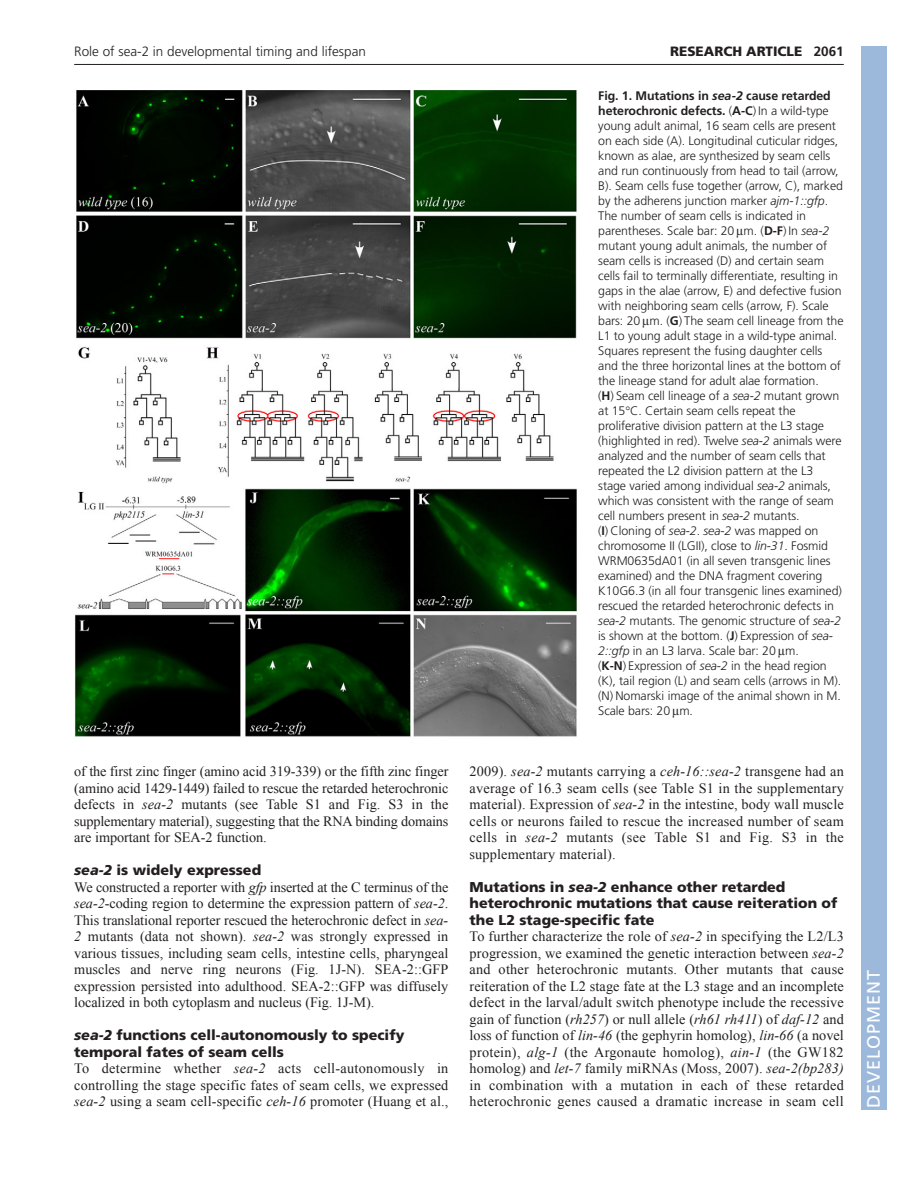
<style>
.page{position:relative;width:918px;height:1188px;background:#fff}
.page>*{position:absolute;margin:0;border:0;box-sizing:border-box;transform-origin:0 0}
.t1{font:18px "Frutiger LT Std";letter-spacing:.055em;color:#fff}
.t2{font:14.25px/16.5px "Times New Roman";letter-spacing:.01em;color:#231f20;text-align:justify}
.t3{font:900 14.25px/16.5px "Frutiger LT Std";color:#231f20}
.t4{font:300 13.5px "Frutiger LT Std";color:#231f20}
.t5{font:900 13.5px "Frutiger LT Std";color:#231f20}
.t6{font:300 12.3px/15px "Frutiger LT Std";letter-spacing:-.005em;color:#231f20}
.s1{font-weight:700}
.s2{font-weight:700;font-style:italic}
.s3{font-style:italic}
.s4{font-family:"Times New Roman";font-weight:400}
</style>
<div class="page">
<hr style="left:74px;top:64px;width:770px;height:1px;background:#231f20">
<img style="left:74px;top:90px;width:503px;height:647px">
<div style="left:861px;top:46px;width:25px;height:1064px;background:#9cb9db"></div>
<p class="t4" style="left:74px;top:46px;width:293px">Role of sea-2 in developmental timing and lifespan</p>
<p class="t5" style="left:670px;top:46px;width:175px">RESEARCH ARTICLE <span class="s1">2061</span></p>
<p class="t6" style="left:598px;top:89px;width:247px"><span class="s1">Fig. 1. Mutations in</span> <span class="s2">sea-2</span> <span class="s1">cause retarded heterochronic defects.</span> (<span class="s1">A-C</span>) In a wild-type young adult animal, 16 seam cells are present on each side (A). Longitudinal cuticular ridges, known as alae, are synthesized by seam cells and run continuously from head to tail (arrow, B). Seam cells fuse together (arrow, C), marked by the adherens junction marker <span class="s3">ajm-1::gfp</span>.<br>The number of seam cells is indicated in parentheses. Scale bar: 20 m. (<span class="s1">D-F</span>) In <span class="s3">sea-2 </span>mutant young adult animals, the number of seam cells is increased (D) and certain seam cells fail to terminally differentiate, resulting in gaps in the alae (arrow, E) and defective fusion with neighboring seam cells (arrow, F). Scale bars: 20 m. (<span class="s1">G</span>) The seam cell lineage from the L1 to young adult stage in a wild-type animal.<br>Squares represent the fusing daughter cells and the three horizontal lines at the bottom of the lineage stand for adult alae formation.<br>(<span class="s1">H</span>) Seam cell lineage of a <span class="s3">sea-2</span> mutant grown at 15<span class="s4">°</span>C. Certain seam cells repeat the proliferative division pattern at the L3 stage (highlighted in red). Twelve <span class="s3">sea-2</span> animals were analyzed and the number of seam cells that repeated the L2 division pattern at the L3 stage varied among individual <span class="s3">sea-2</span> animals, which was consistent with the range of seam cell numbers present in <span class="s3">sea-2</span> mutants.<br>(<span class="s1">I</span>) Cloning of <span class="s3">sea-2</span>. <span class="s3">sea-2</span> was mapped on chromosome II (LGII), close to <span class="s3">lin-31</span>. Fosmid WRM0635dA01 (in all seven transgenic lines examined) and the DNA fragment covering K10G6.3 (in all four transgenic lines examined) rescued the retarded heterochronic defects in <span class="s3">sea-2</span> mutants. The genomic structure of <span class="s3">sea-2 </span>is shown at the bottom. (<span class="s1">J</span>) Expression of <span class="s3">sea-2::gfp</span> in an L3 larva. Scale bar: 20 m.<br>(<span class="s1">K-N</span>) Expression of <span class="s3">sea-2</span> in the head region (K), tail region (L) and seam cells (arrows in M). (N) Nomarski image of the animal shown in M.<br>Scale bars: 20 m.</p>
<p class="t2" style="left:74px;top:763px;width:376px">of the first zinc finger (amino acid 319-339) or the fifth zinc finger (amino acid 1429-1449) failed to rescue the retarded heterochronic defects in <span class="s3">sea-2</span> mutants (see Table S1 and Fig. S3 in the supplementary material), suggesting that the RNA binding domains are important for SEA-2 function.</p>
<p class="t3" style="left:74px;top:863px;width:189px"><span class="s3">sea-2</span> is widely expressed</p>
<p class="t2" style="left:74px;top:879px;width:376px">We constructed a reporter with <span class="s3">gfp</span> inserted at the C terminus of the <span class="s3">sea-2</span>-coding region to determine the expression pattern of <span class="s3">sea-2</span>.<br>This translational reporter rescued the heterochronic defect in <span class="s3">sea-2</span> mutants (data not shown). <span class="s3">sea-2</span> was strongly expressed in various tissues, including seam cells, intestine cells, pharyngeal muscles and nerve ring neurons (Fig. 1J-N). SEA-2::GFP expression persisted into adulthood. SEA-2::GFP was diffusely localized in both cytoplasm and nucleus (Fig. 1J-M).</p>
<p class="t3" style="left:74px;top:1028px;width:332px"><span class="s3">sea-2</span> functions cell-autonomously to specify temporal fates of seam cells</p>
<p class="t2" style="left:74px;top:1060px;width:376px">To determine whether <span class="s3">sea-2</span> acts cell-autonomously in controlling the stage specific fates of seam cells, we expressed <span class="s3">sea-2</span> using a seam cell-specific <span class="s3">ceh-16</span> promoter (Huang et al.,</p>
<p class="t2" style="left:470px;top:763px;width:376px">2009). <span class="s3">sea-2</span> mutants carrying a <span class="s3">ceh-16::sea-2</span> transgene had an average of 16.3 seam cells (see Table S1 in the supplementary material). Expression of <span class="s3">sea-2</span> in the intestine, body wall muscle cells or neurons failed to rescue the increased number of seam cells in <span class="s3">sea-2</span> mutants (see Table S1 and Fig. S3 in the supplementary material).</p>
<p class="t3" style="left:470px;top:880px;width:369px">Mutations in <span class="s3">sea-2</span> enhance other retarded heterochronic mutations that cause reiteration of the L2 stage-specific fate</p>
<p class="t2" style="left:470px;top:928px;width:376px">To further characterize the role of <span class="s3">sea-2</span> in specifying the L2/L3 progression, we examined the genetic interaction between <span class="s3">sea-2 </span>and other heterochronic mutants. Other mutants that cause reiteration of the L2 stage fate at the L3 stage and an incomplete defect in the larval/adult switch phenotype include the recessive gain of function (<span class="s3">rh257</span>) or null allele (<span class="s3">rh61 rh411</span>) of <span class="s3">daf-12</span> and loss of function of <span class="s3">lin-46</span> (the gephyrin homolog), <span class="s3">lin-66</span> (a novel protein), <span class="s3">alg-1</span> (the Argonaute homolog), <span class="s3">ain-1</span> (the GW182 homolog) and <span class="s3">let-7</span> family miRNAs (Moss, 2007). <span class="s3">sea-2(bp283) </span>in combination with a mutation in each of these retarded heterochronic genes caused a dramatic increase in seam cell</p>
<p class="t1" style="left:863px;top:1108px;width:140px;rotate:-90deg">DEVELOPMENT</p>
</div>
